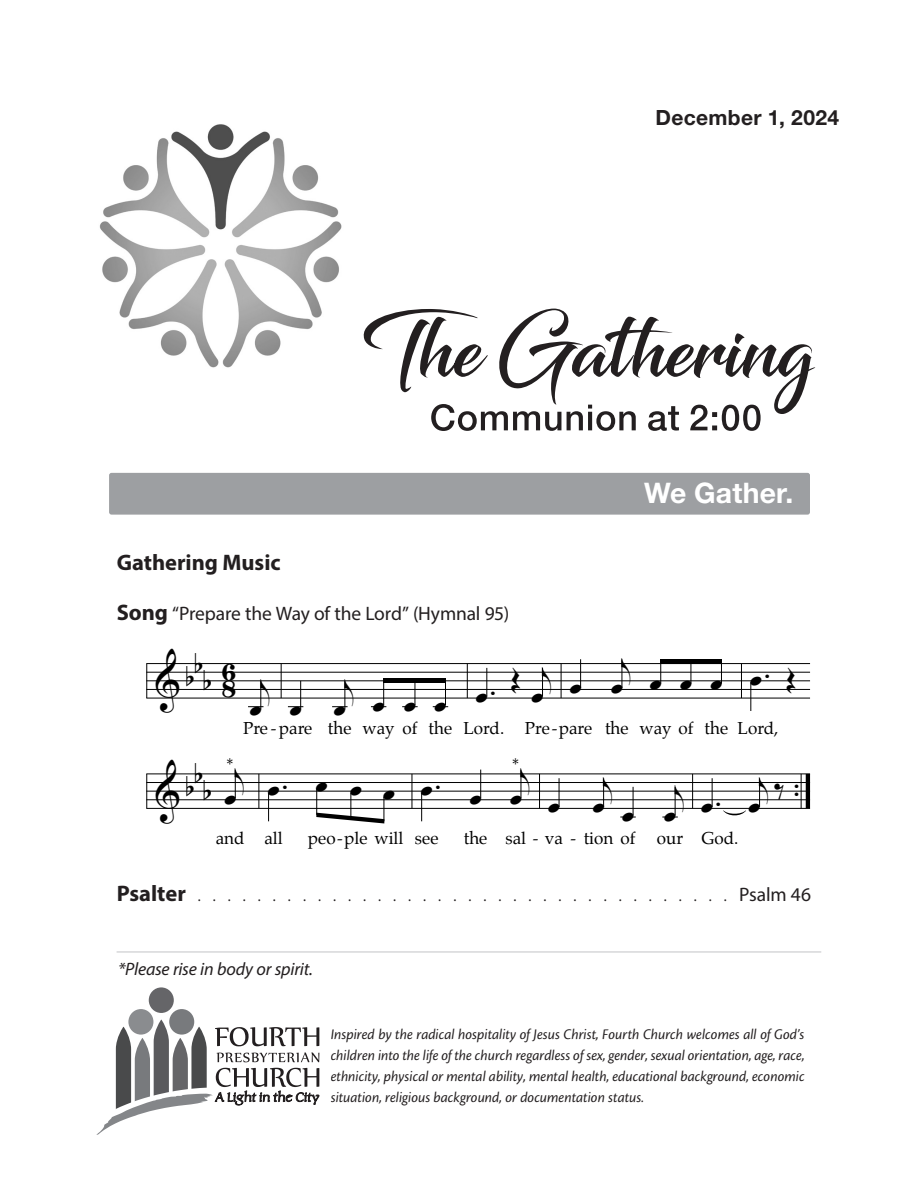
<style>
.page{position:relative;width:918px;height:1188px;background:#fff}
.page>*{position:absolute;margin:0;border:0;box-sizing:border-box;transform-origin:0 0}
.t1{font:34.5px/25.8px "Maestro";letter-spacing:.565em;color:#000}
.t2{font:700 28.35px "Helvetica Neue LT Std";letter-spacing:.005em;color:#fff}
.t3{font:700 22.5px "Myriad Pro";color:#231f20}
.t4{font:700 21px "Helvetica Neue LT Std";letter-spacing:.015em;color:#231f20}
.t5{font:19.5px "Myriad Pro";letter-spacing:-.01em;color:#231f20}
.t6{font:italic 18px "Myriad Pro";letter-spacing:-.01em;color:#231f20}
.t7{font:16.95px "Palatino";color:#000}
.t8{font:16.95px "Optima";color:#000}
.t9{font:italic 15.3px/21px "Cronos Pro";color:#231f20;text-align:justify;scale:.96 1}
.t10{font:15.15px "Optima";color:#000}
.t11{font:13.2px "Palatino";color:#000}
.s1{font-weight:700;font-size:22.5px}
</style>
<div class="page">
<svg style="left:96px;top:987px;width:224px;height:148px"></svg>
<hr style="left:117px;top:951px;width:704px;height:2px;background:#c9cacc">
<div style="left:109px;top:473px;width:701px;height:42px;background:#9d9fa2;border-radius:2px"></div>
<img style="left:99px;top:124px;width:243px;height:244px">
<hr style="left:146px;top:664px;width:1px;height:34px;background:#000">
<hr style="left:281px;top:664px;width:1px;height:34px;background:#000">
<hr style="left:467px;top:664px;width:1px;height:34px;background:#000">
<hr style="left:561px;top:664px;width:1px;height:34px;background:#000">
<hr style="left:741px;top:664px;width:1px;height:34px;background:#000">
<hr style="left:146px;top:663px;width:664px;height:1px;background:#000">
<hr style="left:146px;top:672px;width:664px;height:1px;background:#000">
<hr style="left:146px;top:680px;width:664px;height:1px;background:#000">
<hr style="left:146px;top:689px;width:664px;height:1px;background:#000">
<hr style="left:146px;top:698px;width:664px;height:1px;background:#000">
<svg style="left:248px;top:681px;width:15px;height:29px"></svg>
<svg style="left:288px;top:681px;width:15px;height:29px"></svg>
<svg style="left:332px;top:681px;width:16px;height:29px"></svg>
<svg style="left:371px;top:681px;width:15px;height:26px"></svg>
<svg style="left:402px;top:683px;width:16px;height:24px"></svg>
<svg style="left:433px;top:681px;width:15px;height:26px"></svg>
<hr style="left:383px;top:679px;width:63px;height:4px;background:#000">
<svg style="left:486px;top:668px;width:1px;height:29px"></svg>
<svg style="left:542px;top:668px;width:1px;height:29px"></svg>
<svg style="left:580px;top:659px;width:1px;height:29px"></svg>
<svg style="left:622px;top:659px;width:1px;height:29px"></svg>
<svg style="left:660px;top:664px;width:1px;height:20px"></svg>
<svg style="left:691px;top:664px;width:1px;height:20px"></svg>
<svg style="left:721px;top:664px;width:1px;height:20px"></svg>
<div style="left:660px;top:659px;width:62px;height:5px;background:#000"></div>
<svg style="left:750px;top:682px;width:1px;height:29px"></svg>
<hr style="left:146px;top:774px;width:1px;height:34px;background:#000">
<hr style="left:258px;top:774px;width:1px;height:34px;background:#000">
<hr style="left:412px;top:774px;width:1px;height:34px;background:#000">
<hr style="left:539px;top:774px;width:1px;height:34px;background:#000">
<hr style="left:692px;top:774px;width:1px;height:34px;background:#000">
<hr style="left:806px;top:774px;width:4px;height:34px;background:#000">
<hr style="left:801px;top:774px;width:1px;height:34px;background:#000">
<hr style="left:146px;top:773px;width:664px;height:1px;background:#000">
<hr style="left:146px;top:782px;width:664px;height:1px;background:#000">
<hr style="left:146px;top:791px;width:664px;height:1px;background:#000">
<hr style="left:146px;top:799px;width:664px;height:1px;background:#000">
<hr style="left:146px;top:808px;width:664px;height:1px;background:#000">
<svg style="left:235px;top:770px;width:1px;height:28px"></svg>
<svg style="left:268px;top:793px;width:1px;height:28px"></svg>
<svg style="left:316px;top:788px;width:69px;height:35px"></svg>
<svg style="left:421px;top:793px;width:1px;height:28px"></svg>
<svg style="left:480px;top:770px;width:1px;height:28px"></svg>
<svg style="left:521px;top:770px;width:1px;height:28px"></svg>
<svg style="left:559px;top:778px;width:1px;height:29px"></svg>
<svg style="left:603px;top:778px;width:1px;height:29px"></svg>
<svg style="left:620px;top:787px;width:16px;height:31px"></svg>
<svg style="left:662px;top:787px;width:16px;height:31px"></svg>
<svg style="left:712px;top:778px;width:1px;height:29px"></svg>
<svg style="left:759px;top:778px;width:1px;height:29px"></svg>
<svg style="left:723px;top:810px;width:23px;height:6px"></svg>
<svg style="left:431px;top:414px;width:330px;height:17px"></svg>
<svg style="left:363px;top:309px;width:453px;height:105px"></svg>
<p class="t1" style="left:737px;top:86px;width:13px">œ</p>
<p class="t4" style="left:656px;top:105px;width:185px">December 1, 2024</p>
<p class="t1" style="left:774px;top:101px;width:30px">œœ</p>
<p class="t3" style="left:117px;top:548px;width:165px">Gathering Music</p>
<p class="t5" style="left:117px;top:601px;width:394px"><span class="s1">Song</span> “Prepare the Way of the Lord” (Hymnal 95)</p>
<p class="t11" style="left:281px;top:614px;width:27px">( )</p>
<p class="t11" style="left:364px;top:614px;width:6px">(</p>
<p class="t11" style="left:385px;top:614px;width:6px">)</p>
<p class="t11" style="left:467px;top:614px;width:27px">( )</p>
<p class="t10" style="left:371px;top:616px;width:13px">G</p>
<p class="t10" style="left:288px;top:616px;width:13px">D</p>
<p class="t2" style="left:644px;top:476px;width:151px">We Gather.</p>
<p class="t1" style="left:156px;top:656px;width:48px">&amp;bb</p>
<p class="t1" style="left:223px;top:647px;width:14px">6</p>
<p class="t1" style="left:204px;top:662px;width:33px">b 8</p>
<p class="t1" style="left:260px;top:665px;width:13px">j</p>
<p class="t1" style="left:250px;top:686px;width:13px">œ</p>
<p class="t7" style="left:243px;top:714px;width:210px">Pre - pare the way of the</p>
<p class="t1" style="left:344px;top:665px;width:13px">j</p>
<p class="t1" style="left:334px;top:682px;width:113px">œ œœœ</p>
<p class="t1" style="left:290px;top:686px;width:13px">œ</p>
<p class="t1" style="left:622px;top:643px;width:13px">j</p>
<p class="t1" style="left:476px;top:663px;width:79px">œ.Œ j</p>
<p class="t1" style="left:611px;top:660px;width:112px">œ œœœ</p>
<p class="t1" style="left:570px;top:665px;width:13px">œ</p>
<p class="t1" style="left:532px;top:673px;width:13px">œ</p>
<p class="t7" style="left:463px;top:714px;width:266px">Lord. Pre-pare the way of the</p>
<p class="t1" style="left:750px;top:656px;width:47px">œ. Œ</p>
<p class="t7" style="left:738px;top:714px;width:42px">Lord,</p>
<p class="t8" style="left:226px;top:754px;width:9px">*</p>
<p class="t8" style="left:512px;top:754px;width:9px">*</p>
<p class="t1" style="left:156px;top:766px;width:48px">&amp;bb</p>
<p class="t1" style="left:521px;top:753px;width:13px">j</p>
<p class="t1" style="left:510px;top:775px;width:13px">œ</p>
<p class="t1" style="left:235px;top:753px;width:13px">j</p>
<p class="t1" style="left:225px;top:775px;width:13px">œ</p>
<p class="t7" style="left:216px;top:824px;width:30px">and</p>
<p class="t1" style="left:593px;top:762px;width:42px">j<br>œ œ</p>
<p class="t1" style="left:675px;top:771px;width:13px">j</p>
<p class="t1" style="left:759px;top:762px;width:13px">j</p>
<p class="t1" style="left:749px;top:784px;width:13px">œ</p>
<p class="t1" style="left:204px;top:771px;width:9px">b</p>
<p class="t1" style="left:775px;top:766px;width:26px">‰ ..</p>
<p class="t1" style="left:268px;top:766px;width:128px">œ. œœœ</p>
<p class="t7" style="left:264px;top:824px;width:20px">all</p>
<p class="t7" style="left:308px;top:824px;width:97px">peo ple will</p>
<p class="t1" style="left:421px;top:766px;width:61px">œ. œ</p>
<p class="t1" style="left:702px;top:782px;width:21px">œ.</p>
<p class="t1" style="left:548px;top:784px;width:13px">œ</p>
<p class="t1" style="left:665px;top:792px;width:13px">œ</p>
<p class="t7" style="left:415px;top:824px;width:25px">see</p>
<p class="t7" style="left:464px;top:824px;width:114px">the sal - -</p>
<p class="t7" style="left:545px;top:824px;width:92px">va tion of</p>
<p class="t7" style="left:657px;top:824px;width:28px">our</p>
<p class="t7" style="left:337px;top:824px;width:7px">-</p>
<p class="t7" style="left:702px;top:824px;width:38px">God.</p>
<p class="t3" style="left:117px;top:879px;width:71px">Psalter</p>
<p class="t5" style="left:739px;top:883px;width:73px">Psalm 46</p>
<p class="t6" style="left:118px;top:958px;width:196px">*Please rise in body or spirit.</p>
<p class="t9" style="left:331px;top:1024px;width:495px">Inspired by the radical hospitality of Jesus Christ, Fourth Church welcomes all of God’s children into the life of the church regardless of sex, gender, sexual orientation, age, race, ethnicity, physical or mental ability, mental health, educational background, economic situation, religious background, or documentation status.</p>
</div>
